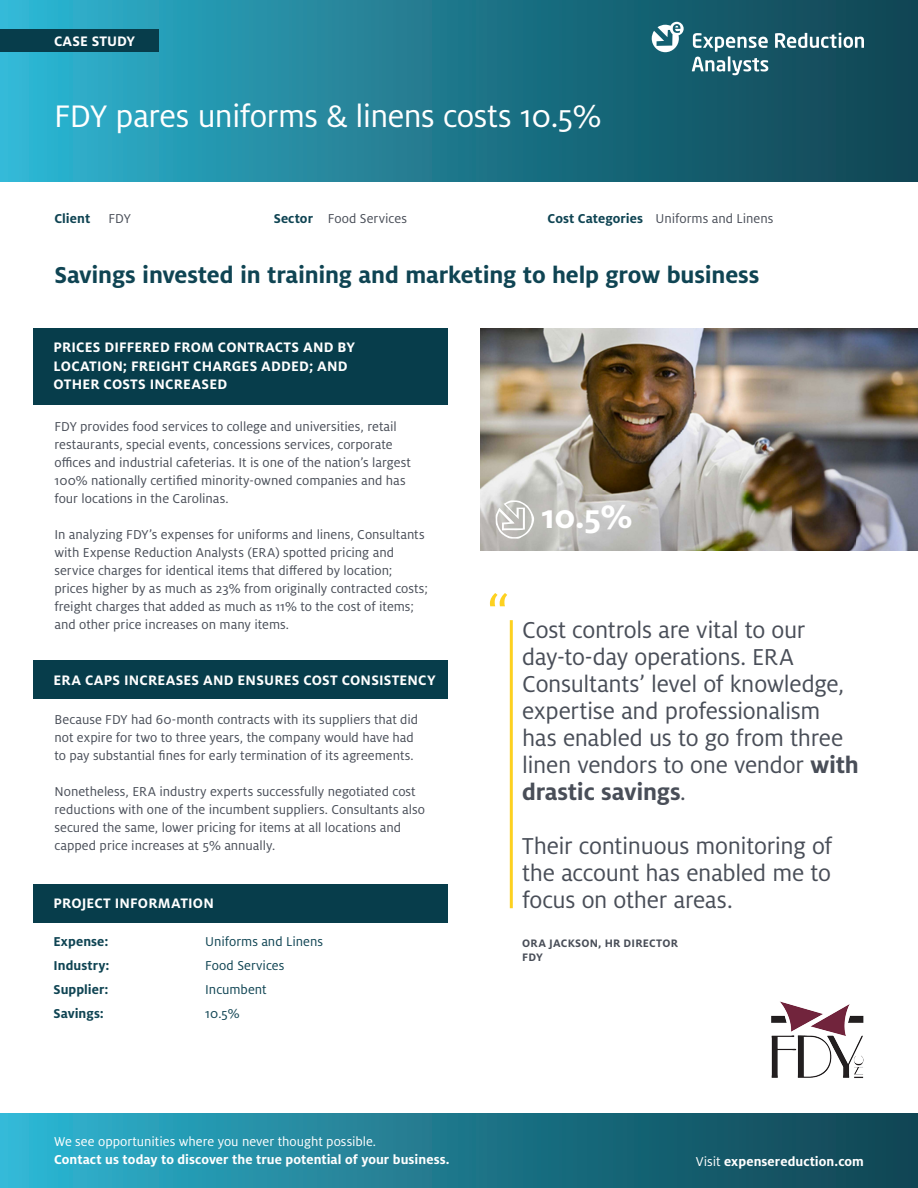
<style>
.page{position:relative;width:918px;height:1188px;background:#fff}
.page>*{position:absolute;margin:0;border:0;box-sizing:border-box;transform-origin:0 0}
.t1{font:60px "Milo Pro";color:#fdd120}
.t2{font:700 36px "Milo Pro";color:#fff}
.t3{font:34.5px "Milo Pro";letter-spacing:-.015em;color:#fff}
.t4{font:25.5px/27px "Milo Pro";letter-spacing:-.01em;color:#494e58}
.t5{font:700 25.5px "Milo Pro";letter-spacing:-.01em;color:#0f4453}
.t6{font:700 15.15px "Milo Pro";letter-spacing:.015em;color:#fff}
.t7{font:14.25px/18px "Milo Pro";color:#494e58}
.t8{font:700 14.25px "Milo Pro";letter-spacing:.005em;color:#fff}
.t9{font:14.25px "Milo Pro";color:#fff}
.t10{font:14.25px "Milo Pro";color:#0f4453}
.t11{font:700 14.25px "Milo Pro";letter-spacing:.005em;color:#0f4453}
.t12{font:700 12px "Milo Pro";letter-spacing:.02em;color:#494e58}
.s1{font-weight:700;color:#0f4453}
.s2{font-weight:700}
.s3{font-weight:400}
</style>
<div class="page">
<div style="left:0;top:1113px;width:918px;height:75px;background:linear-gradient(to right,#2fb4d0,#0e404d)"></div>
<div style="left:0;top:0;width:918px;height:181px;background:linear-gradient(to right,#2fb4d0,#0e404d)"></div>
<div style="left:0;top:30px;width:159px;height:22px;background:#073d4b"></div>
<svg style="left:775px;top:33px;width:89px;height:15px"></svg>
<svg style="left:692px;top:33px;width:76px;height:42px"></svg>
<svg style="left:652px;top:22px;width:32px;height:30px"></svg>
<img style="left:480px;top:328px;width:438px;height:223px">
<div style="left:33px;top:328px;width:415px;height:77px;background:#073d4b"></div>
<div style="left:33px;top:660px;width:415px;height:39px;background:#073d4b"></div>
<hr style="left:510px;top:620px;width:3px;height:288px;background:#fdd120">
<div style="left:33px;top:884px;width:415px;height:38px;background:#073d4b"></div>
<svg style="left:496px;top:500px;width:38px;height:39px"></svg>
<img style="left:771px;top:1001px;width:93px;height:77px">
<p class="t6" style="left:54px;top:32px;width:83px">CASE STUDY</p>
<p class="t3" style="left:54px;top:97px;width:549px">FDY pares uniforms &amp; linens costs 10.5%</p>
<p class="t11" style="left:54px;top:211px;width:37px">Client</p>
<p class="t7" style="left:108px;top:210px;width:24px">FDY</p>
<p class="t7" style="left:548px;top:210px;width:227px"><span class="s1">Cost Categories</span> Uniforms and Linens</p>
<p class="t7" style="left:274px;top:210px;width:135px"><span class="s1">Sector</span> Food Services</p>
<p class="t5" style="left:54px;top:260px;width:706px">Savings invested in training and marketing to help grow business</p>
<p class="t6" style="left:54px;top:339px;width:303px">PRICES DIFFERED FROM CONTRACTS AND BY</p>
<p class="t6" style="left:54px;top:357px;width:296px">LOCATION; FREIGHT CHARGES ADDED; AND</p>
<p class="t6" style="left:54px;top:376px;width:175px">OTHER COSTS INCREASED</p>
<p class="t7" style="left:54px;top:418px;width:358px">FDY provides food services to college and universities, retail restaurants, special events, concessions services, corporate offices and industrial cafeterias. It is one of the nation’s largest 100% nationally certified minority-owned companies and has four locations in the Carolinas.</p>
<p class="t7" style="left:54px;top:526px;width:375px">In analyzing FDY’s expenses for uniforms and linens, Consultants with Expense Reduction Analysts (ERA) spotted pricing and service charges for identical items that differed by location; prices higher by as much as 23% from originally contracted costs; freight charges that added as much as 11% to the cost of items; and other price increases on many items.</p>
<p class="t6" style="left:54px;top:672px;width:384px">ERA CAPS INCREASES AND ENSURES COST CONSISTENCY</p>
<p class="t7" style="left:54px;top:711px;width:365px">Because FDY had 60-month contracts with its suppliers that did not expire for two to three years, the company would have had to pay substantial fines for early termination of its agreements.</p>
<p class="t7" style="left:54px;top:783px;width:372px">Nonetheless, ERA industry experts successfully negotiated cost reductions with one of the incumbent suppliers. Consultants also secured the same, lower pricing for items at all locations and capped price increases at 5% annually.</p>
<p class="t6" style="left:54px;top:895px;width:162px">PROJECT INFORMATION</p>
<p class="t11" style="left:54px;top:934px;width:56px">Expense:</p>
<p class="t11" style="left:54px;top:958px;width:58px">Industry:</p>
<p class="t11" style="left:54px;top:982px;width:57px">Supplier:</p>
<p class="t11" style="left:54px;top:1006px;width:52px">Savings:</p>
<p class="t10" style="left:205px;top:933px;width:119px">Uniforms and Linens</p>
<p class="t10" style="left:205px;top:957px;width:81px">Food Services</p>
<p class="t10" style="left:205px;top:981px;width:63px">Incumbent</p>
<p class="t10" style="left:205px;top:1005px;width:36px">10.5%</p>
<p class="t2" style="left:542px;top:496px;width:93px">10.5%</p>
<p class="t1" style="left:486px;top:582px;width:25px">“</p>
<p class="t4" style="left:522px;top:617px;width:338px">Cost controls are vital to our day-to-day operations. ERA<br>Consultants’ level of knowledge, expertise and professionalism has enabled us to go from three linen vendors to one vendor <span class="s2">with drastic savings</span>.</p>
<p class="t4" style="left:522px;top:833px;width:312px;text-align:justify">Their continuous monitoring of the account has enabled me to focus on other areas.</p>
<p class="t12" style="left:522px;top:936px;width:157px">ORA JACKSON, HR DIRECTOR</p>
<p class="t12" style="left:522px;top:950px;width:22px">FDY</p>
<p class="t9" style="left:54px;top:1134px;width:324px">We see opportunities where you never thought possible.</p>
<p class="t8" style="left:54px;top:1151px;width:397px">Contact us today to discover the true potential of your business.</p>
<p class="t8" style="left:696px;top:1153px;width:170px"><span class="s3">Visit</span> expensereduction.com</p>
</div>
